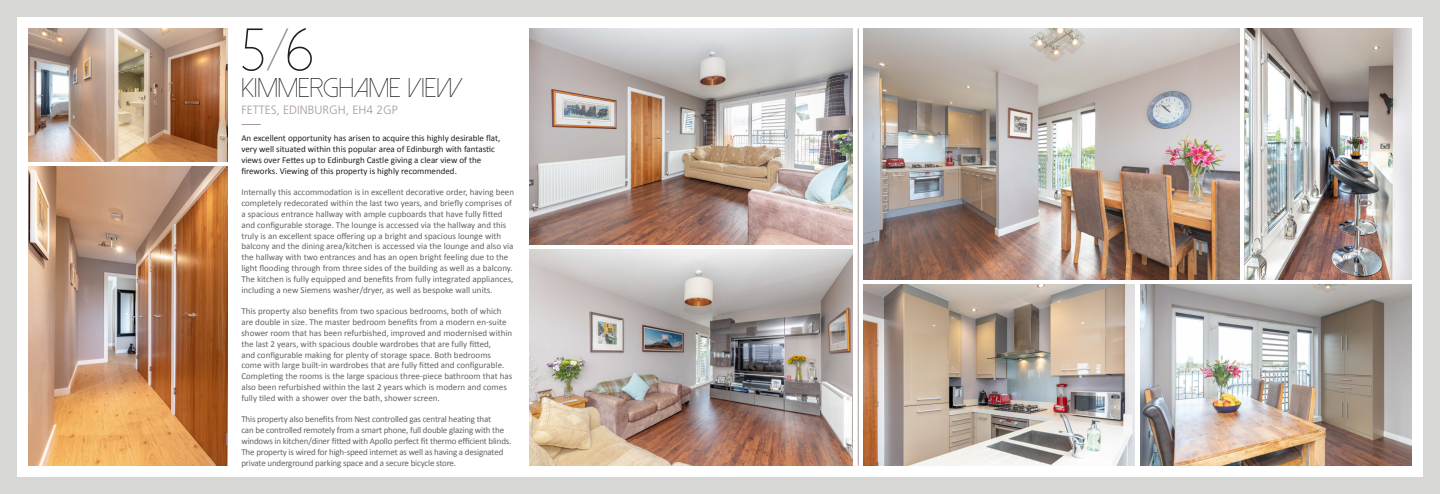
<style>
.page{position:relative;width:1440px;height:494px;background:#fff}
.page>*{position:absolute;margin:0;border:0;box-sizing:border-box;transform-origin:0 0}
.t1{font:300 60px "Dolce Vita";color:#201f25}
.t2{font:300 27px "Dolce Vita";color:#201f25}
.t3{font:300 12px "Frutiger";color:#a79b97}
.Main_Text{font:9px/10.8px "Calibri";color:#646363}
.Main_Text-2{font:9px/10.8px "Calibri";letter-spacing:-.02em;color:#646363}
.Main_Text-3{font:9px/10.8px "Calibri";color:#201f25}
.s1{color:#a79b97}
</style>
<div class="page">
<img style="left:0;top:0;width:1440px;height:493px">
<svg style="left:241px;top:124px;width:20px;height:1px"></svg>
<hr style="left:858px;top:28px;width:1px;height:437px;background:#a79b97">
<p class="t1" style="left:241px;top:20px;width:73px">5<span class="s1">/</span>6</p>
<p class="t2" style="left:241px;top:74px;width:223px">KIMMERGHAME VIEW</p>
<p class="t3" style="left:241px;top:102px;width:158px">FETTES, EDINBURGH, EH4 2GP</p>
<p class="Main_Text-3" style="left:241px;top:133px;width:261px">An excellent opportunity has arisen to acquire this highly desirable flat, very well situated within this popular area of Edinburgh with fantastic views over Fettes up to Edinburgh Castle giving a clear view of the fireworks. Viewing of this property is highly recommended.</p>
<p class="Main_Text" style="left:241px;top:187px;width:274px">Internally this accommodation is in excellent decorative order, having been completely redecorated within the last two years, and briefly comprises of a spacious entrance hallway with ample cupboards that have fully fitted and configurable storage. The lounge is accessed via the hallway and this truly is an excellent space offering up a bright and spacious lounge with balcony and the dining area/kitchen is accessed via the lounge and also via the hallway with two entrances and has an open bright feeling due to the light flooding through from three sides of the building as well as a balcony.<br>The kitchen is fully equipped and benefits from fully integrated appliances, including a new Siemens washer/dryer, as well as bespoke wall units.</p>
<p class="Main_Text" style="left:241px;top:305px;width:272px">This property also benefits from two spacious bedrooms, both of which are double in size. The master bedroom benefits from a modern en-suite shower room that has been refurbished, improved and modernised within the last 2 years, with spacious double wardrobes that are fully fitted,<br>and configurable making for plenty of storage space. Both bedrooms come with large built-in wardrobes that are fully fitted and configurable.<br>Completing the rooms is the large spacious three-piece bathroom that has also been refurbished within the last 2 years which is modern and comes fully tiled with a shower over the bath, shower screen.</p>
<p class="Main_Text-2" style="left:241px;top:413px;width:272px">This property also benefits from Nest controlled gas central heating that<br>can be controlled remotely from a smart phone, full double glazing with the windows in kitchen/diner fitted with Apollo perfect fit thermo efficient blinds.<br>The property is wired for high-speed internet as well as having a designated private underground parking space and a secure bicycle store.</p>
</div>
